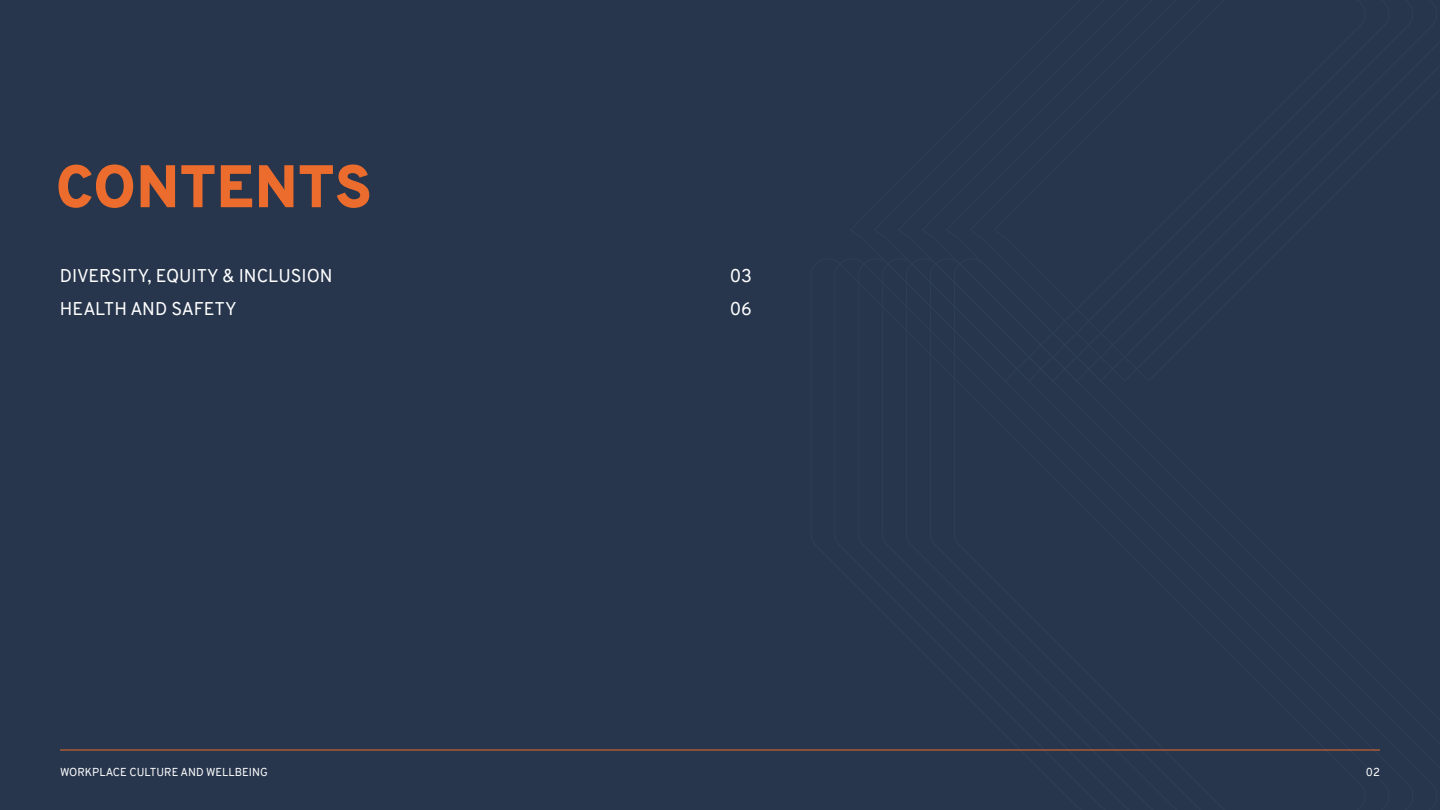
<style>
.page{position:relative;width:1440px;height:810px;background:#27364d}
.page>*{position:absolute;margin:0;border:0;box-sizing:border-box;transform-origin:0 0}
.t1{font:900 60px "Overpass";color:#eb6c2c}
.t2{font:18px/33px "Overpass";color:#fff}
.t3{font:11.25px "Overpass";color:#fff}
</style>
<div class="page">
<hr style="left:60px;top:750px;width:1320px;height:1px;background:#eb6c2c">
<h1 class="t1" style="left:56px;top:143px;width:318px">CONTENTS</h1>
<p class="t2" style="left:60px;top:259px;width:274px">DIVERSITY, EQUITY &amp; INCLUSION<br>HEALTH AND SAFETY</p>
<p class="t2" style="left:730px;top:259px;width:24px">03<br>06</p>
<p class="t3" style="left:60px;top:764px;width:209px">WORKPLACE CULTURE AND WELLBEING</p>
<p class="t3" style="left:1366px;top:764px;width:16px">02</p>
</div>
